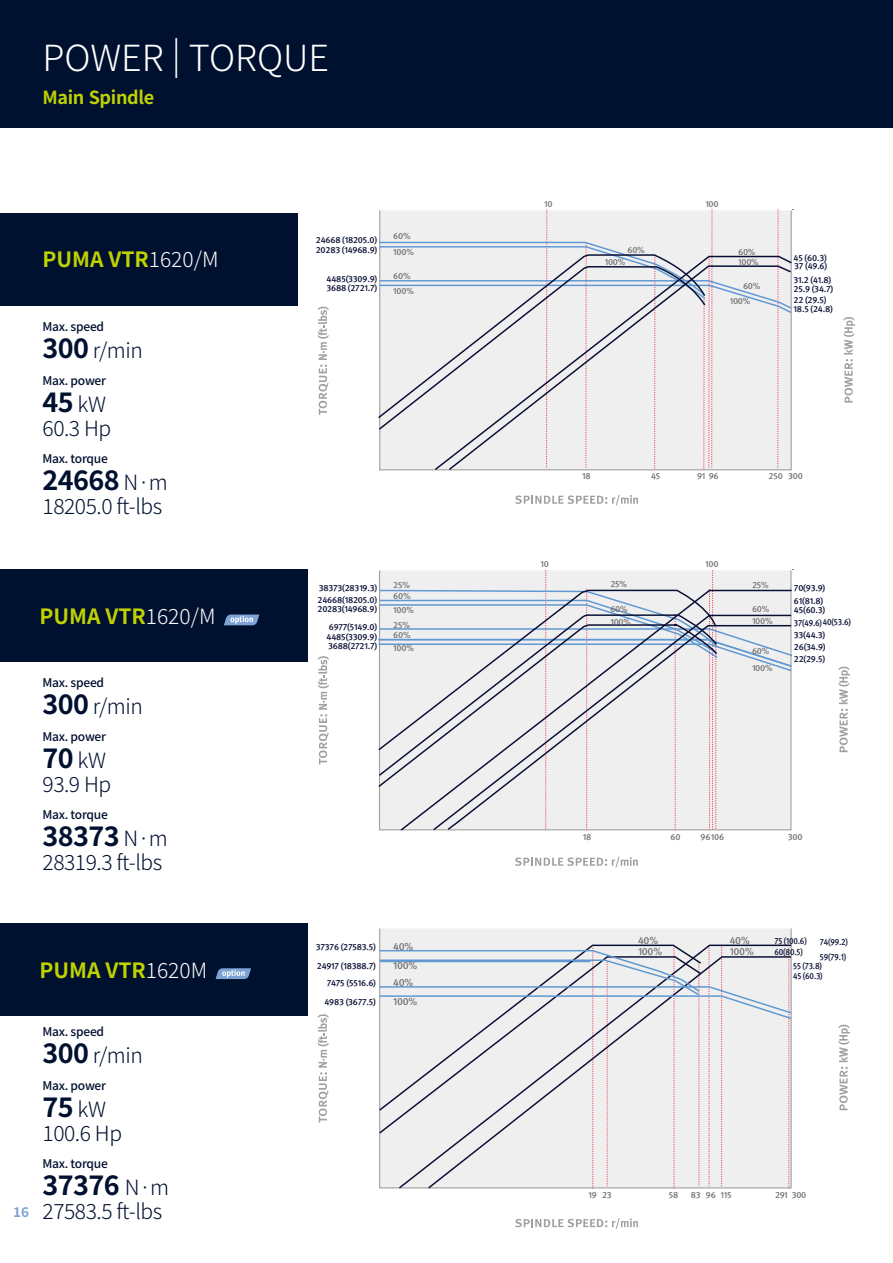
<style>
.page{position:relative;width:893px;height:1263px;background:#fff}
.page>*{position:absolute;margin:0;border:0;box-sizing:border-box;transform-origin:0 0}
.t1{font:300 36px "Noto Sans KR";color:#fff}
.t2{font:700 27px "Noto Sans KR";letter-spacing:-.02em;color:#00102f}
.t3{font:300 21px "Noto Sans KR";letter-spacing:-.02em;color:#00102f}
.t4{font:700 21px "Noto Sans KR";color:#bfd200}
.t5{font:700 18px "Noto Sans KR";letter-spacing:-.02em;color:#bfd200}
.t6{font:700 13.5px "Noto Sans KR";color:#7da3d6}
.t7{font:500 12px "Noto Sans KR";letter-spacing:-.02em;color:#00102f}
.t8{font:500 10.35px/11.6px "Doosan Meta Pro";letter-spacing:-.025em;color:#727171}
.t9{font:500 8.85px/9.6px "Doosan Meta Pro";letter-spacing:-.025em;color:#080e34}
.t10{font:500 8.85px/16.2px "Doosan Meta Pro";letter-spacing:-.025em;color:#727171}
.t11{font:500 8.85px/11.6px "Doosan Meta Pro";letter-spacing:-.025em;color:#080e34;scale:.89 1}
.t12{font:500 8.85px "Doosan Meta Pro";letter-spacing:-.025em;color:#080e34;scale:.9 1}
.s1{font-weight:300;color:#fff}
.s2{font-weight:700;font-size:27px}
.s3{font-weight:300;font-size:21px}
</style>
<div class="page">
<div style="left:0;top:0;width:893px;height:128px;background:#00102f"></div>
<div style="left:0;top:213px;width:298px;height:92px;background:#00102f"></div>
<div style="left:0;top:569px;width:307px;height:93px;background:#00102f"></div>
<svg style="left:224px;top:614px;width:35px;height:11px"></svg>
<div style="left:0;top:923px;width:307px;height:92px;background:#00102f"></div>
<svg style="left:216px;top:968px;width:35px;height:11px"></svg>
<svg style="left:318px;top:307px;width:11px;height:108px"></svg>
<svg style="left:843px;top:317px;width:12px;height:86px"></svg>
<svg style="left:515px;top:495px;width:123px;height:10px"></svg>
<svg style="left:838px;top:667px;width:12px;height:85px"></svg>
<svg style="left:515px;top:857px;width:123px;height:10px"></svg>
<svg style="left:378px;top:570px;width:415px;height:260px"></svg>
<svg style="left:318px;top:1014px;width:11px;height:108px"></svg>
<svg style="left:838px;top:1025px;width:12px;height:85px"></svg>
<svg style="left:515px;top:1218px;width:123px;height:11px"></svg>
<svg style="left:379px;top:209px;width:415px;height:260px"></svg>
<svg style="left:378px;top:265px;width:55px;height:166px"></svg>
<svg style="left:433px;top:255px;width:360px;height:216px"></svg>
<svg style="left:447px;top:265px;width:346px;height:206px"></svg>
<svg style="left:318px;top:656px;width:11px;height:108px"></svg>
<div style="left:379px;top:928px;width:413px;height:260px;background:#efefef"></div>
<svg style="left:379px;top:945px;width:413px;height:243px"></svg>
<h1 class="t1" style="left:43px;top:38px;width:288px">POWER | TORQUE</h1>
<h3 class="t5" style="left:43px;top:87px;width:113px">Main Spindle</h3>
<h3 class="t4" style="left:43px;top:248px;width:178px">PUMA VTR<span class="s1">1620/M</span></h3>
<h3 class="t7" style="left:43px;top:320px;width:63px">Max. speed</h3>
<h3 class="t3" style="left:43px;top:338px;width:102px"><span class="s2">300</span> r/min</h3>
<h3 class="t7" style="left:43px;top:374px;width:65px">Max. power</h3>
<h2 class="t2" style="left:43px;top:387px;width:65px">45 <span class="s3">kW</span></h2>
<h3 class="t3" style="left:43px;top:416px;width:70px">60.3 Hp</h3>
<h3 class="t7" style="left:43px;top:452px;width:67px">Max. torque</h3>
<h2 class="t2" style="left:43px;top:465px;width:127px">24668 <span class="s3">N·m</span></h2>
<h3 class="t3" style="left:43px;top:494px;width:121px">18205.0 ft-lbs</h3>
<h3 class="t4" style="left:40px;top:604px;width:178px">PUMA VTR<span class="s1">1620/M</span></h3>
<h3 class="t7" style="left:43px;top:676px;width:63px">Max. speed</h3>
<h3 class="t3" style="left:43px;top:695px;width:102px"><span class="s2">300</span> r/min</h3>
<h3 class="t7" style="left:43px;top:730px;width:65px">Max. power</h3>
<h2 class="t2" style="left:43px;top:743px;width:65px">70 <span class="s3">kW</span></h2>
<h3 class="t3" style="left:43px;top:773px;width:70px">93.9 Hp</h3>
<h3 class="t7" style="left:43px;top:808px;width:67px">Max. torque</h3>
<h2 class="t2" style="left:43px;top:821px;width:127px">38373 <span class="s3">N·m</span></h2>
<h3 class="t3" style="left:43px;top:851px;width:121px">28319.3 ft-lbs</h3>
<h3 class="t4" style="left:40px;top:958px;width:169px">PUMA VTR<span class="s1">1620M</span></h3>
<h3 class="t6" style="left:13px;top:1205px;width:17px">16</h3>
<h3 class="t7" style="left:43px;top:1024px;width:63px">Max. speed</h3>
<h3 class="t3" style="left:43px;top:1043px;width:102px"><span class="s2">300</span> r/min</h3>
<h3 class="t7" style="left:43px;top:1078px;width:65px">Max. power</h3>
<h2 class="t2" style="left:43px;top:1091px;width:65px">75 <span class="s3">kW</span></h2>
<h3 class="t3" style="left:43px;top:1121px;width:81px">100.6 Hp</h3>
<h3 class="t7" style="left:43px;top:1156px;width:67px">Max. torque</h3>
<h2 class="t2" style="left:43px;top:1169px;width:128px">37376 <span class="s3">N·m</span></h2>
<h3 class="t3" style="left:43px;top:1199px;width:121px">27583.5 ft-lbs</h3>
<p class="t9" style="left:316px;top:236px;width:63px">24668 (18205.0)<br>20283 (14968.9)</p>
<p class="t9" style="left:326px;top:274px;width:52px;line-height:8.9px">4485(3309.9)<br>3688 (2721.7)</p>
<p class="t10" style="left:393px;top:228px;width:22px">60%<br>100%</p>
<p class="t10" style="left:393px;top:268px;width:22px;line-height:15.6px">60%<br>100%</p>
<p class="t9" style="left:319px;top:583px;width:60px">38373(28319.3)</p>
<p class="t9" style="left:318px;top:604px;width:61px">20283(14968.9)</p>
<p class="t9" style="left:318px;top:595px;width:61px">24668(18205.0)</p>
<p class="t9" style="left:327px;top:622px;width:52px;line-height:10.1px">6977(5149.0)<br>4485(3309.9)</p>
<p class="t9" style="left:328px;top:642px;width:51px">3688(2721.7)</p>
<p class="t10" style="left:393px;top:577px;width:18px">25%</p>
<p class="t10" style="left:393px;top:602px;width:22px">100%</p>
<p class="t10" style="left:393px;top:588px;width:19px">60%</p>
<p class="t10" style="left:393px;top:619px;width:19px;line-height:10.4px">25%<br>60%</p>
<p class="t10" style="left:393px;top:640px;width:22px">100%</p>
<p class="t9" style="left:316px;top:942px;width:62px">37376 (27583.5)</p>
<p class="t9" style="left:317px;top:958px;width:61px;line-height:16.6px;text-align:right">24917 (18388.7)<br>7475 (5516.6)</p>
<p class="t9" style="left:324px;top:997px;width:53px">4983 (3677.5)</p>
<p class="t8" style="left:393px;top:940px;width:22px">40%</p>
<p class="t8" style="left:393px;top:960px;width:26px">100%</p>
<p class="t8" style="left:393px;top:972px;width:26px;line-height:19.5px">40%<br>100%</p>
<p class="t10" style="left:544px;top:196px;width:10px">10</p>
<p class="t10" style="left:705px;top:196px;width:15px">100</p>
<p class="t10" style="left:627px;top:242px;width:19px">60%</p>
<p class="t10" style="left:605px;top:254px;width:22px">100%</p>
<p class="t10" style="left:738px;top:244px;width:19px">60%</p>
<p class="t10" style="left:730px;top:278px;width:32px;text-indent:13px">60%<br>100%</p>
<p class="t10" style="left:738px;top:254px;width:22px">100%</p>
<p class="t9" style="left:794px;top:253px;width:35px">45 (60.3)</p>
<p class="t9" style="left:794px;top:261px;width:35px">37 (49.6)</p>
<p class="t9" style="left:794px;top:276px;width:39px">31.2 (41.8)</p>
<p class="t9" style="left:794px;top:295px;width:41px;line-height:9.1px">22 (29.5)<br>18.5 (24.8)</p>
<p class="t9" style="left:794px;top:285px;width:41px">25.9 (34.7)</p>
<p class="t10" style="left:582px;top:468px;width:10px">18</p>
<p class="t10" style="left:651px;top:468px;width:11px">45</p>
<p class="t10" style="left:697px;top:468px;width:23px">91 96</p>
<p class="t10" style="left:768px;top:468px;width:16px">250</p>
<p class="t10" style="left:788px;top:468px;width:16px">300</p>
<p class="t10" style="left:540px;top:555px;width:10px">10</p>
<p class="t10" style="left:705px;top:555px;width:15px">100</p>
<p class="t10" style="left:610px;top:576px;width:18px">25%</p>
<p class="t10" style="left:610px;top:601px;width:19px">60%</p>
<p class="t10" style="left:752px;top:577px;width:18px">25%</p>
<p class="t10" style="left:752px;top:601px;width:19px">60%</p>
<p class="t10" style="left:610px;top:614px;width:22px">100%</p>
<p class="t10" style="left:752px;top:613px;width:22px">100%</p>
<p class="t10" style="left:752px;top:643px;width:22px;line-height:16.8px">60%<br>100%</p>
<p class="t9" style="left:794px;top:583px;width:33px">70(93.9)</p>
<p class="t12" style="left:794px;top:617px;width:65px">37(49.6)40(53.6)</p>
<p class="t9" style="left:794px;top:641px;width:33px;line-height:11.9px">26(34.9)<br>22(29.5)</p>
<p class="t9" style="left:794px;top:596px;width:31px">61(81.8)</p>
<p class="t9" style="left:794px;top:605px;width:33px">45(60.3)</p>
<p class="t9" style="left:794px;top:630px;width:33px">33(44.3)</p>
<p class="t10" style="left:583px;top:828px;width:10px">18</p>
<p class="t10" style="left:670px;top:828px;width:12px">60</p>
<p class="t10" style="left:701px;top:828px;width:25px">96106</p>
<p class="t10" style="left:788px;top:828px;width:16px">300</p>
<p class="t8" style="left:638px;top:946px;width:26px">100%</p>
<p class="t8" style="left:730px;top:934px;width:26px">40%<br>100%</p>
<p class="t8" style="left:638px;top:934px;width:22px">40%</p>
<p class="t11" style="left:774px;top:935px;width:38px">75 (100.6)<br>60(80.5)</p>
<p class="t11" style="left:820px;top:936px;width:33px">74(99.2)</p>
<p class="t11" style="left:793px;top:960px;width:35px;line-height:10.6px">55 (73.8)<br>45 (60.3)</p>
<p class="t11" style="left:820px;top:951px;width:31px">59(79.1)</p>
<p class="t10" style="left:589px;top:1187px;width:25px">19 23</p>
<p class="t10" style="left:669px;top:1187px;width:11px">58</p>
<p class="t10" style="left:691px;top:1187px;width:43px">83 96 115</p>
<p class="t10" style="left:775px;top:1187px;width:33px">291 300</p>
</div>
